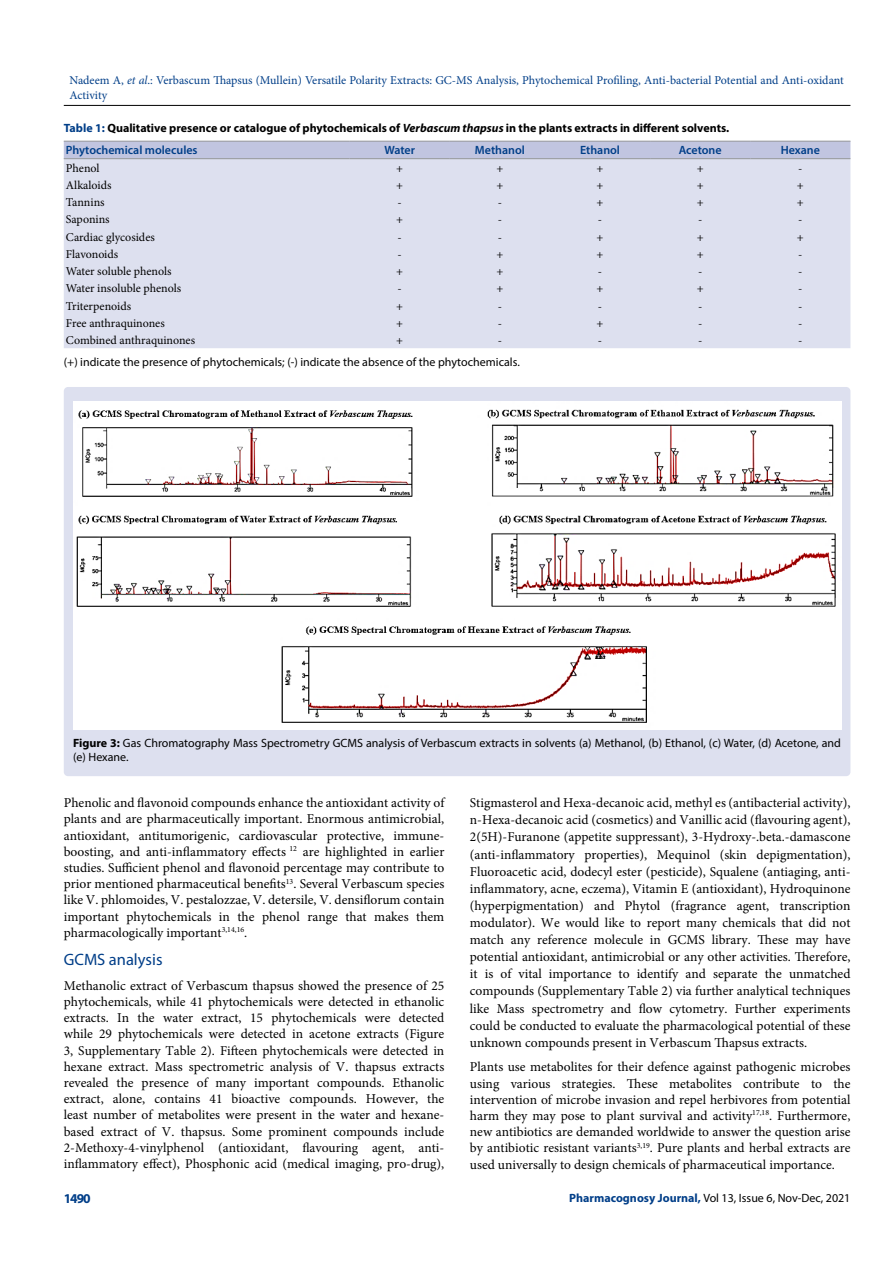
<style>
.page{position:relative;width:893px;height:1263px;background:#fff}
.page>*{position:absolute;margin:0;border:0;box-sizing:border-box;transform-origin:0 0}
.t1{font:16.5px "Myriad Pro";color:#003e88}
.t2{font:13.5px/16.2px "Minion Pro";color:#000;text-align:justify}
.t3{font:700 13.5px "Myriad Pro";color:#003e88}
.t4{font:12px/14.4px "Myriad Pro";color:#000}
.t5{font:12px "Minion Pro";letter-spacing:-.005em;color:#000}
.t6{font:12px/14.4px "Minion Pro";color:#003e88}
.t7{font:700 12px "Myriad Pro";color:#000}
.t8{font:600 12px "Myriad Pro";color:#003e88}
.s1{font-style:italic}
.s2{color:#003e88}
.s3{font-weight:700}
.s4{font-weight:700;color:#003e88}
</style>
<div class="page">
<hr style="left:64px;top:105px;width:786px;height:1px;background:#000">
<div style="left:64px;top:142px;width:786px;height:16px;background:#c1c5e0"></div>
<div style="left:64px;top:159px;width:786px;height:189px;background:#dde0ef"></div>
<hr style="left:64px;top:141px;width:286px;height:1px;background:#939598">
<hr style="left:350px;top:141px;width:100px;height:1px;background:#939598">
<hr style="left:450px;top:141px;width:100px;height:1px;background:#939598">
<hr style="left:550px;top:141px;width:100px;height:1px;background:#939598">
<hr style="left:650px;top:141px;width:100px;height:1px;background:#939598">
<hr style="left:750px;top:141px;width:100px;height:1px;background:#939598">
<hr style="left:64px;top:158px;width:286px;height:1px;background:#939598">
<hr style="left:350px;top:158px;width:100px;height:1px;background:#939598">
<hr style="left:450px;top:158px;width:100px;height:1px;background:#939598">
<hr style="left:550px;top:158px;width:100px;height:1px;background:#939598">
<hr style="left:650px;top:158px;width:100px;height:1px;background:#939598">
<hr style="left:750px;top:158px;width:100px;height:1px;background:#939598">
<div style="left:64px;top:387px;width:786px;height:389px;background:#dde0ef;border-radius:4px"></div>
<img style="left:73px;top:402px;width:768px;height:327px">
<p class="t6" style="left:69px;top:73px;width:776px">Nadeem A, <span class="s1">et al</span>.: Verbascum Thapsus (Mullein) Versatile Polarity Extracts: GC-MS Analysis, Phytochemical Profiling, Anti-bacterial Potential and Anti-oxidant<br>Activity</p>
<p class="t7" style="left:64px;top:120px;width:667px"><span class="s2">Table 1:</span> Qualitative presence or catalogue of phytochemicals of <span class="s1">Verbascum thapsus</span> in the plants extracts in different solvents.</p>
<p class="t8" style="left:66px;top:143px;width:133px">Phytochemical molecules</p>
<p class="t8" style="left:384px;top:143px;width:32px">Water</p>
<p class="t8" style="left:475px;top:143px;width:52px">Methanol</p>
<p class="t8" style="left:580px;top:143px;width:42px">Ethanol</p>
<p class="t8" style="left:679px;top:143px;width:44px">Acetone</p>
<p class="t8" style="left:781px;top:143px;width:41px">Hexane</p>
<p class="t5" style="left:66px;top:160px;width:35px">Phenol</p>
<p class="t5" style="left:396px;top:160px;width:8px">+</p>
<p class="t5" style="left:496px;top:160px;width:8px">+</p>
<p class="t5" style="left:597px;top:160px;width:8px">+</p>
<p class="t5" style="left:697px;top:160px;width:8px">+</p>
<p class="t5" style="left:798px;top:160px;width:6px">-</p>
<p class="t5" style="left:66px;top:177px;width:47px">Alkaloids</p>
<p class="t5" style="left:396px;top:177px;width:8px">+</p>
<p class="t5" style="left:496px;top:177px;width:8px">+</p>
<p class="t5" style="left:597px;top:177px;width:8px">+</p>
<p class="t5" style="left:697px;top:177px;width:8px">+</p>
<p class="t5" style="left:797px;top:177px;width:8px">+</p>
<p class="t5" style="left:66px;top:194px;width:40px">Tannins</p>
<p class="t5" style="left:398px;top:194px;width:6px">-</p>
<p class="t5" style="left:498px;top:194px;width:6px">-</p>
<p class="t5" style="left:597px;top:194px;width:8px">+</p>
<p class="t5" style="left:697px;top:194px;width:8px">+</p>
<p class="t5" style="left:797px;top:194px;width:8px">+</p>
<p class="t5" style="left:66px;top:211px;width:45px">Saponins</p>
<p class="t5" style="left:396px;top:211px;width:8px">+</p>
<p class="t5" style="left:498px;top:211px;width:6px">-</p>
<p class="t5" style="left:598px;top:211px;width:6px">-</p>
<p class="t5" style="left:698px;top:211px;width:6px">-</p>
<p class="t5" style="left:798px;top:211px;width:6px">-</p>
<p class="t5" style="left:66px;top:229px;width:90px">Cardiac glycosides</p>
<p class="t5" style="left:398px;top:229px;width:6px">-</p>
<p class="t5" style="left:498px;top:229px;width:6px">-</p>
<p class="t5" style="left:597px;top:229px;width:8px">+</p>
<p class="t5" style="left:697px;top:229px;width:8px">+</p>
<p class="t5" style="left:797px;top:229px;width:8px">+</p>
<p class="t5" style="left:66px;top:246px;width:54px">Flavonoids</p>
<p class="t5" style="left:398px;top:246px;width:6px">-</p>
<p class="t5" style="left:496px;top:246px;width:8px">+</p>
<p class="t5" style="left:597px;top:246px;width:8px">+</p>
<p class="t5" style="left:697px;top:246px;width:8px">+</p>
<p class="t5" style="left:798px;top:246px;width:6px">-</p>
<p class="t5" style="left:66px;top:263px;width:107px">Water soluble phenols</p>
<p class="t5" style="left:396px;top:263px;width:8px">+</p>
<p class="t5" style="left:496px;top:263px;width:8px">+</p>
<p class="t5" style="left:598px;top:263px;width:6px">-</p>
<p class="t5" style="left:698px;top:263px;width:6px">-</p>
<p class="t5" style="left:798px;top:263px;width:6px">-</p>
<p class="t5" style="left:66px;top:280px;width:117px">Water insoluble phenols</p>
<p class="t5" style="left:398px;top:280px;width:6px">-</p>
<p class="t5" style="left:496px;top:280px;width:8px">+</p>
<p class="t5" style="left:597px;top:280px;width:8px">+</p>
<p class="t5" style="left:697px;top:280px;width:8px">+</p>
<p class="t5" style="left:798px;top:280px;width:6px">-</p>
<p class="t5" style="left:66px;top:298px;width:67px">Triterpenoids</p>
<p class="t5" style="left:396px;top:298px;width:8px">+</p>
<p class="t5" style="left:498px;top:298px;width:6px">-</p>
<p class="t5" style="left:598px;top:298px;width:6px">-</p>
<p class="t5" style="left:698px;top:298px;width:6px">-</p>
<p class="t5" style="left:798px;top:298px;width:6px">-</p>
<p class="t5" style="left:66px;top:315px;width:100px">Free anthraquinones</p>
<p class="t5" style="left:396px;top:315px;width:8px">+</p>
<p class="t5" style="left:498px;top:315px;width:6px">-</p>
<p class="t5" style="left:597px;top:315px;width:8px">+</p>
<p class="t5" style="left:698px;top:315px;width:6px">-</p>
<p class="t5" style="left:798px;top:315px;width:6px">-</p>
<p class="t5" style="left:66px;top:332px;width:131px">Combined anthraquinones</p>
<p class="t5" style="left:396px;top:332px;width:8px">+</p>
<p class="t5" style="left:498px;top:332px;width:6px">-</p>
<p class="t5" style="left:598px;top:332px;width:6px">-</p>
<p class="t5" style="left:698px;top:332px;width:6px">-</p>
<p class="t5" style="left:798px;top:332px;width:6px">-</p>
<p class="t4" style="left:64px;top:354px;width:458px">(+) indicate the presence of phytochemicals; (-) indicate the absence of the phytochemicals.</p>
<p class="t4" style="left:73px;top:735px;width:769px"><span class="s3">Figure 3:</span> Gas Chromatography Mass Spectrometry GCMS analysis of Verbascum extracts in solvents (a) Methanol, (b) Ethanol, (c) Water, (d) Acetone, and (e) Hexane.</p>
<p class="t2" style="left:64px;top:795px;width:382px">Phenolic and flavonoid compounds enhance the antioxidant activity of plants and are pharmaceutically important. Enormous antimicrobial, antioxidant, antitumorigenic, cardiovascular protective, immune&shy;boosting, and anti-inflammatory effects <sup>12</sup> are highlighted in earlier studies. Sufficient phenol and flavonoid percentage may contribute to prior mentioned pharmaceutical benefits<sup>13</sup>. Several Verbascum species like V. phlomoides, V. pestalozzae, V. detersile, V. densiflorum contain important phytochemicals in the phenol range that makes them pharmacologically important<sup>3,14,16</sup>.</p>
<p class="t1" style="left:64px;top:949px;width:100px">GCMS analysis</p>
<p class="t2" style="left:64px;top:977px;width:382px">Methanolic extract of Verbascum thapsus showed the presence of 25 phytochemicals, while 41 phytochemicals were detected in ethanolic extracts. In the water extract, 15 phytochemicals were detected while 29 phytochemicals were detected in acetone extracts (Figure 3, Supplementary Table 2). Fifteen phytochemicals were detected in hexane extract. Mass spectrometric analysis of V. thapsus extracts revealed the presence of many important compounds. Ethanolic extract, alone, contains 41 bioactive compounds. However, the least number of metabolites were present in the water and hexane&shy;based extract of V. thapsus. Some prominent compounds include 2-Methoxy-4-vinylphenol (antioxidant, flavouring agent, anti&shy;inflammatory effect), Phosphonic acid (medical imaging, pro-drug),</p>
<p class="t2" style="left:470px;top:794px;width:382px;line-height:17.1px">Stigmasterol and Hexa-decanoic acid, methyl es (antibacterial activity), n-Hexa-decanoic acid (cosmetics) and Vanillic acid (flavouring agent), 2(5H)-Furanone (appetite suppressant), 3-Hydroxy-.beta.-damascone (anti-inflammatory properties), Mequinol (skin depigmentation), Fluoroacetic acid, dodecyl ester (pesticide), Squalene (antiaging, anti&shy;inflammatory, acne, eczema), Vitamin E (antioxidant), Hydroquinone (hyperpigmentation) and Phytol (fragrance agent, transcription modulator). We would like to report many chemicals that did not match any reference molecule in GCMS library. These may have potential antioxidant, antimicrobial or any other activities. Therefore, it is of vital importance to identify and separate the unmatched compounds (Supplementary Table 2) via further analytical techniques like Mass spectrometry and flow cytometry. Further experiments could be conducted to evaluate the pharmacological potential of these unknown compounds present in Verbascum Thapsus extracts.</p>
<p class="t2" style="left:470px;top:1059px;width:382px">Plants use metabolites for their defence against pathogenic microbes using various strategies. These metabolites contribute to the intervention of microbe invasion and repel herbivores from potential harm they may pose to plant survival and activity<sup>17,18</sup>. Furthermore, new antibiotics are demanded worldwide to answer the question arise by antibiotic resistant variants<sup>3,19</sup>. Pure plants and herbal extracts are used universally to design chemicals of pharmaceutical importance.</p>
<p class="t3" style="left:64px;top:1189px;width:29px">1490</p>
<p class="t4" style="left:569px;top:1190px;width:283px"><span class="s4">Pharmacognosy Journal,</span> Vol 13, Issue 6, Nov-Dec, 2021</p>
</div>
